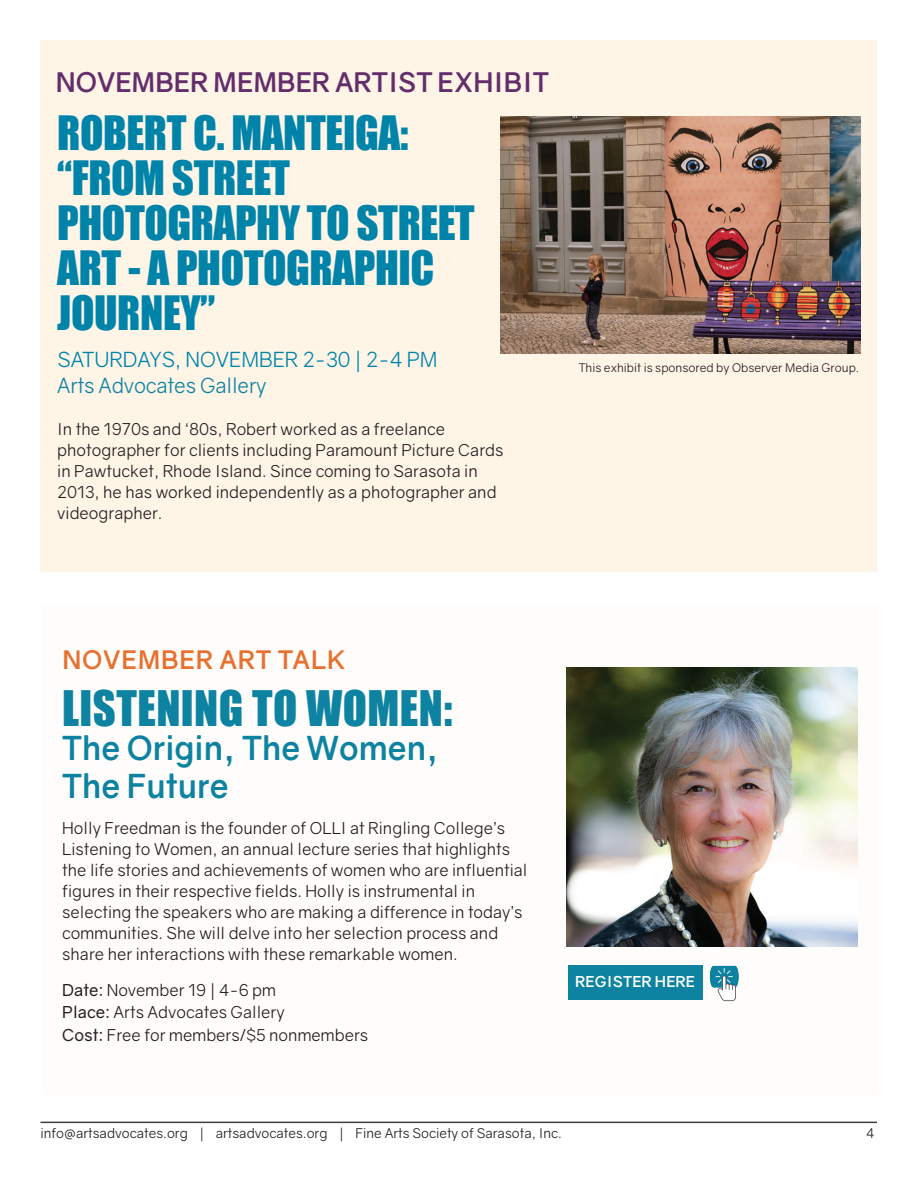
<style>
.page{position:relative;width:918px;height:1188px;background:#fff}
.page>*{position:absolute;margin:0;border:0;box-sizing:border-box;transform-origin:0 0}
.t1{font:45px "Impact";letter-spacing:.01em;color:#0d83a1}
.t2{font:43.5px/45px "Impact";letter-spacing:-.01em;color:#0083a9}
.t3{font:700 33px/38.2px "Gravity";color:#0d83a1}
.t4{font:700 27px "Gravity";color:#642d6b}
.t5{font:700 25.5px "Gravity";letter-spacing:.03em;color:#e7712f}
.t6{font:21px "Gravity";color:#0083a9}
.t7{font:21px "Gravity";letter-spacing:-.01em;color:#0f82a0}
.t8{font:16.5px/21px "Gravity";color:#231f20}
.t9{font:700 15px "Gravity";letter-spacing:.01em;color:#fff}
.t10{font:13.5px "Gravity";color:#231f20}
.t11{font:12px "Gravity";color:#231f20}
.s1{font-style:inherit}
</style>
<div class="page">
<div style="left:42px;top:605px;width:836px;height:490px;background:#fefdfa"></div>
<hr style="left:40px;top:1122px;width:837px;height:1px;background:#3e3e3f">
<div style="left:40px;top:40px;width:838px;height:532px;background:#fef3e2"></div>
<img style="left:500px;top:117px;width:361px;height:237px">
<img style="left:566px;top:667px;width:291px;height:280px">
<svg style="left:710px;top:966px;width:29px;height:35px"></svg>
<div style="left:568px;top:966px;width:135px;height:34px;background:#0d83a1"></div>
<h3 class="t4" style="left:56px;top:65px;width:495px">NOVEMBER MEMBER ARTIST EXHIBIT</h3>
<h2 class="t2" style="left:57px;top:109px;width:419px">ROBERT C. MANTEIGA: “FROM STREET<br>PHOTOGRAPHY TO STREET<br>ART - A PHOTOGRAPHIC<br>JOURNEY”</h2>
<p class="t6" style="left:57px;top:347px;width:382px">SATURDAYS, NOVEMBER 2-30 | 2-4 PM</p>
<p class="t7" style="left:57px;top:372px;width:211px">Arts Advocates Gallery</p>
<p class="t8" style="left:57px;top:418px;width:448px">In the 1970s and ‘80s, Robert worked as a freelance photographer for clients including Paramount Picture Cards in Pawtucket, Rhode Island. Since coming to Sarasota in 2013, he has worked independently as a photographer and videographer.</p>
<p class="t11" style="left:579px;top:360px;width:282px">This exhibit is sponsored by Observer Media Group.</p>
<h3 class="t5" style="left:62px;top:644px;width:284px">NOVEMBER ART TALK</h3>
<h1 class="t1" style="left:62px;top:674px;width:392px">LISTENING TO WOMEN:</h1>
<h3 class="t3" style="left:62px;top:729px;width:378px">The Origin, The Women,<br>The Future</h3>
<p class="t8" style="left:62px;top:817px;width:467px">Holly Freedman is the founder of OLLI at Ringling College’s Listening to Women, an annual lecture series that highlights the life stories and achievements of women who are influential figures in their respective fields. Holly is instrumental in selecting the speakers who are making a difference in today’s communities. She will delve into her selection process and share her interactions with these remarkable women.</p>
<p class="t8" style="left:62px;top:978px;width:307px;line-height:22.5px"><span class="s1">Date:</span> November 19 | 4-6 pm<br><span class="s1">Place:</span> Arts Advocates Gallery<br><span class="s1">Cost:</span> Free for members/$5 nonmembers</p>
<p class="t9" style="left:575px;top:972px;width:121px">REGISTER HERE</p>
<p class="t10" style="left:40px;top:1125px;width:523px">info@artsadvocates.org | artsadvocates.org | Fine Arts Society of Sarasota, Inc.</p>
<p class="t10" style="left:866px;top:1125px;width:10px">4</p>
</div>
